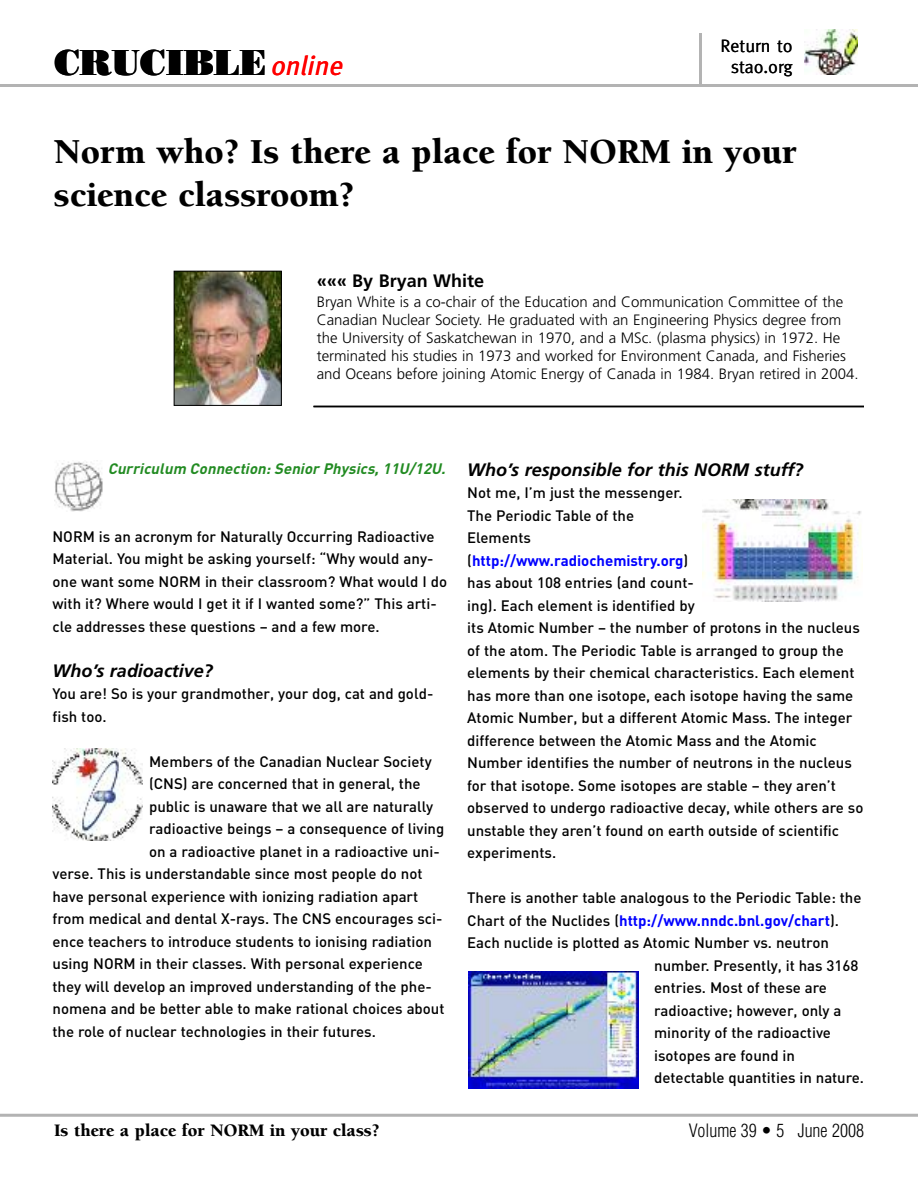
<style>
.page{position:relative;width:918px;height:1188px;background:#fff}
.page>*{position:absolute;margin:0;border:0;box-sizing:border-box;transform-origin:0 0}
.t1{font:900 36px/43.2px "Berkeley";color:#000}
.t2{font:36px "Bodoni Poster";color:#000}
.t3{font:italic 700 18px "Frutiger";color:#000}
.t4{font:900 18px "Berkeley";color:#000}
.t5{font:300 condensed 18px "Helvetica";color:#000}
.t6{font:18px/21.6px "Meta";color:#000;text-align:center}
.t7{font:700 18px "Frutiger";color:#000}
.t8{font:500 15px/22.5px "DIN";color:#000}
.t9{font:300 15px/18px "Frutiger";color:#000}
.t10{font:700 15px "DIN";color:#00f}
.t11{font:italic 700 15px "DIN";color:#228b22}
.s1{font-family:"Meta";font-style:italic;font-size:27px;color:#f00}
.s2{font-weight:700;color:#00f}
.s3{font-weight:500;color:#000}
</style>
<div class="page">
<hr style="left:0;top:1114px;width:918px;height:3px;background:#b3b3b3">
<img style="left:804px;top:30px;width:54px;height:44px">
<img style="left:176px;top:273px;width:104px;height:131px">
<div style="left:174px;top:271px;width:108px;height:135px;border:1px solid #000"></div>
<hr style="left:314px;top:406px;width:550px;height:1px;background:#000">
<img style="left:54px;top:460px;width:49px;height:52px">
<hr style="left:0;top:84px;width:918px;height:3px;background:#b3b3b3">
<hr style="left:699px;top:33px;width:3px;height:54px;background:#b3b3b3">
<img style="left:52px;top:748px;width:90px;height:92px">
<img style="left:702px;top:499px;width:159px;height:103px">
<img style="left:468px;top:971px;width:170px;height:118px">
<h1 class="t2" style="left:54px;top:41px;width:295px">CRUCIBLE<span class="s1">online</span></h1>
<p class="t6" style="left:721px;top:35px;width:74px">Return to stao.org</p>
<h1 class="t1" style="left:54px;top:133px;width:744px">Norm who? Is there a place for NORM in your science classroom?</h1>
<p class="t7" style="left:317px;top:273px;width:169px">««« By Bryan White</p>
<p class="t9" style="left:317px;top:294px;width:544px">Bryan White is a co-chair of the Education and Communication Committee of the Canadian Nuclear Society. He graduated with an Engineering Physics degree from the University of Saskatchewan in 1970, and a MSc. (plasma physics) in 1972. He terminated his studies in 1973 and worked for Environment Canada, and Fisheries and Oceans before joining Atomic Energy of Canada in 1984. Bryan retired in 2004.</p>
<p class="t11" style="left:108px;top:460px;width:343px">Curriculum Connection: Senior Physics, 11U/12U.</p>
<p class="t8" style="left:52px;top:525px;width:396px">NORM is an acronym for Naturally Occurring Radioactive Material. You might be asking yourself: “Why would any&shy;one want some NORM in their classroom? What would I do with it? Where would I get it if I wanted some?” This arti&shy;cle addresses these questions – and a few more.</p>
<p class="t3" style="left:52px;top:663px;width:162px">Who’s radioactive?</p>
<p class="t8" style="left:52px;top:683px;width:382px">You are! So is your grandmother, your dog, cat and gold&shy;fish too.</p>
<p class="t8" style="left:149px;top:750px;width:284px">Members of the Canadian Nuclear Society</p>
<p class="t8" style="left:149px;top:773px;width:273px">(CNS) are concerned that in general, the</p>
<p class="t8" style="left:149px;top:795px;width:286px">public is unaware that we all are naturally</p>
<p class="t8" style="left:149px;top:818px;width:297px">radioactive beings – a consequence of living</p>
<p class="t8" style="left:149px;top:840px;width:292px">on a radioactive planet in a radioactive uni-</p>
<p class="t8" style="left:53px;top:863px;width:372px">verse. This is understandable since most people do not</p>
<p class="t8" style="left:53px;top:885px;width:367px">have personal experience with ionizing radiation apart</p>
<p class="t8" style="left:53px;top:908px;width:392px">from medical and dental X-rays. The CNS encourages sci-</p>
<p class="t8" style="left:53px;top:930px;width:381px">ence teachers to introduce students to ionising radiation</p>
<p class="t8" style="left:53px;top:953px;width:372px">using NORM in their classes. With personal experience</p>
<p class="t8" style="left:53px;top:975px;width:381px">they will develop an improved understanding of the phe-</p>
<p class="t8" style="left:53px;top:998px;width:394px">nomena and be better able to make rational choices about</p>
<p class="t8" style="left:53px;top:1020px;width:325px">the role of nuclear technologies in their futures.</p>
<p class="t3" style="left:467px;top:462px;width:338px">Who’s responsible for this NORM stuff?</p>
<p class="t8" style="left:467px;top:482px;width:398px">Not me, I’m just the messenger.<br>The Periodic Table of the<br>Elements<br>(<span class="s2">http://www.radiochemistry.org</span>)<br>has about 108 entries (and count-<br>ing). Each element is identified by<br>its Atomic Number – the number of protons in the nucleus of the atom. The Periodic Table is arranged to group the elements by their chemical characteristics. Each element has more than one isotope, each isotope having the same Atomic Number, but a different Atomic Mass. The integer difference between the Atomic Mass and the Atomic Number identifies the number of neutrons in the nucleus for that isotope. Some isotopes are stable – they aren’t observed to undergo radioactive decay, while others are so unstable they aren’t found on earth outside of scientific experiments.</p>
<p class="t8" style="left:467px;top:887px;width:396px">There is another table analogous to the Periodic Table: the</p>
<p class="t10" style="left:467px;top:912px;width:373px"><span class="s3">Chart of the Nuclides (</span>http://www.nndc.bnl.gov/chart<span class="s3">).</span></p>
<p class="t8" style="left:467px;top:932px;width:363px">Each nuclide is plotted as Atomic Number vs. neutron</p>
<p class="t8" style="left:654px;top:954px;width:206px">number. Presently, it has 3168</p>
<p class="t8" style="left:654px;top:977px;width:174px">entries. Most of these are</p>
<p class="t8" style="left:654px;top:999px;width:189px">radioactive; however, only a</p>
<p class="t8" style="left:654px;top:1022px;width:178px">minority of the radioactive</p>
<p class="t8" style="left:654px;top:1044px;width:142px">isotopes are found in</p>
<p class="t8" style="left:654px;top:1067px;width:211px">detectable quantities in nature.</p>
<p class="t4" style="left:54px;top:1124px;width:327px">Is there a place for NORM in your class?</p>
<p class="t5" style="left:689px;top:1120px;width:177px">Volume 39 • 5 June 2008</p>
</div>
